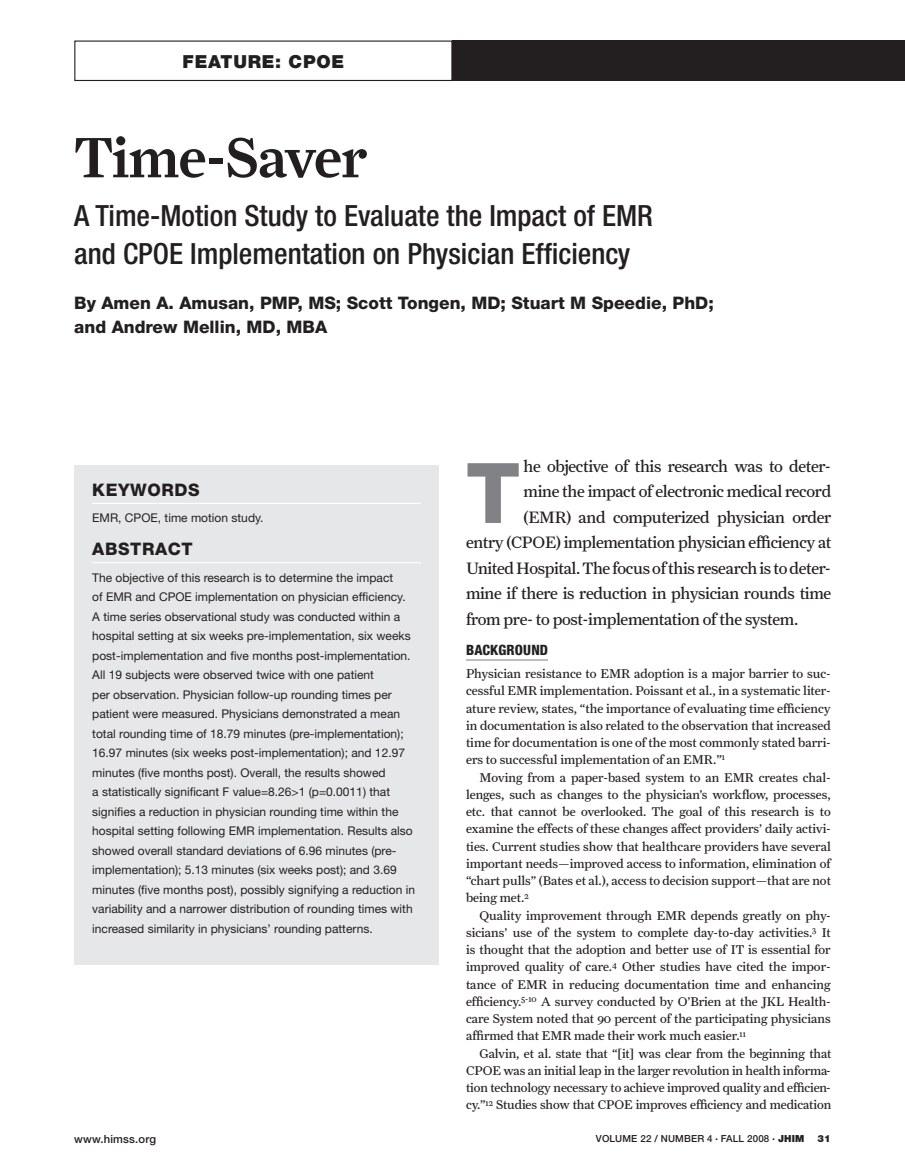
<style>
.page{position:relative;width:905px;height:1175px;background:#fff}
.page>*{position:absolute;margin:0;border:0;box-sizing:border-box;transform-origin:0 0}
.t1{font:800 83.55px "Helvetica Neue";color:#808285}
.t2{font:500 57px "Farnham Display";letter-spacing:-.01em;color:#231f20}
.t3{font:500 condensed 29.25px/37.5px "Helvetica Neue";color:#231f20}
.t4{font:900 18px "Helvetica Neue";letter-spacing:.04em;color:#231f20}
.t5{font:800 17.25px/23.2px "Helvetica Neue";color:#231f20}
.t6{font:800 17.25px "Helvetica Neue";letter-spacing:.035em;color:#231f20}
.t7{font:16.65px "Farnham Text";letter-spacing:-.02em;color:#231f20}
.t8{font:800 condensed 14.25px "Helvetica Neue";letter-spacing:.01em;color:#231f20}
.t9{font:12.9px/17.2px "Farnham Text";color:#231f20;text-align:justify}
.t10{font:12.75px/17.2px "Farnham Text";color:#231f20;text-align:justify}
.t11{font:12px/19.5px "Helvetica Neue";color:#231f20}
.t12{font:500 11.25px "Helvetica Neue";letter-spacing:.015em;color:#231f20}
.t13{font:500 9.75px "Helvetica Neue";letter-spacing:.015em;color:#231f20}
.t14{font:900 9.75px "Helvetica Neue";color:#231f20}
.s1{font-weight:900}
</style>
<div class="page">
<hr style="left:466px;top:659px;width:82px;height:1px;background:#a8a9ad">
<div style="left:74px;top:465px;width:365px;height:499px;background:#e6e7e9"></div>
<hr style="left:92px;top:503px;width:329px;height:1px;background:#fff">
<hr style="left:92px;top:562px;width:329px;height:1px;background:#fff">
<div style="left:74px;top:41px;width:378px;height:40px;border:1px solid #231f20"></div>
<div style="left:452px;top:40px;width:452px;height:41px;background:#231f20"></div>
<h3 class="t4" style="left:183px;top:51px;width:163px">FEATURE: CPOE</h3>
<h2 class="t2" style="left:74px;top:124px;width:294px">Time-Saver</h2>
<h3 class="t3" style="left:74px;top:196px;width:580px">A Time-Motion Study to Evaluate the Impact of EMR and CPOE Implementation on Physician Efficiency</h3>
<h3 class="t5" style="left:74px;top:291px;width:641px">By Amen A. Amusan, PMP, MS; Scott Tongen, MD; Stuart M Speedie, PhD; and Andrew Mellin, MD, MBA</h3>
<h3 class="t6" style="left:92px;top:479px;width:109px">KEYWORDS</h3>
<p class="t11" style="left:92px;top:508px;width:173px">EMR, CPOE, time motion study.</p>
<h3 class="t6" style="left:92px;top:539px;width:102px">ABSTRACT</h3>
<p class="t11" style="left:92px;top:567px;width:324px">The objective of this research is to determine the impact<br>of EMR and CPOE implementation on physician efficiency.<br>A time series observational study was conducted within a hospital setting at six weeks pre-implementation, six weeks post-implementation and five months post-implementation.<br>All 19 subjects were observed twice with one patient<br>per observation. Physician follow-up rounding times per patient were measured. Physicians demonstrated a mean total rounding time of 18.79 minutes (pre-implementation); 16.97 minutes (six weeks post-implementation); and 12.97 minutes (five months post). Overall, the results showed<br>a statistically significant F value=8.26&gt;1 (p=0.0011) that signifies a reduction in physician rounding time within the hospital setting following EMR implementation. Results also showed overall standard deviations of 6.96 minutes (pre&shy;implementation); 5.13 minutes (six weeks post); and 3.69 minutes (five months post), possibly signifying a reduction in variability and a narrower distribution of rounding times with increased similarity in physicians’ rounding patterns.</p>
<h1 class="t1" style="left:466px;top:443px;width:56px">T</h1>
<h3 class="t7" style="left:523px;top:456px;width:308px">he objective of this research was to deter-</h3>
<h3 class="t7" style="left:523px;top:482px;width:309px">mine the impact of electronic medical record</h3>
<h3 class="t7" style="left:523px;top:507px;width:309px">(EMR) and computerized physician order</h3>
<h3 class="t7" style="left:466px;top:533px;width:367px">entry (CPOE) implementation physician efficiency at</h3>
<h3 class="t7" style="left:466px;top:558px;width:366px">United Hospital. The focus of this research is to deter-</h3>
<h3 class="t7" style="left:466px;top:584px;width:367px">mine if there is reduction in physician rounds time</h3>
<h3 class="t7" style="left:466px;top:609px;width:334px">from pre- to post-implementation of the system.</h3>
<p class="t8" style="left:466px;top:641px;width:84px">BACKGROUND</p>
<p class="t9" style="left:466px;top:664px;width:366px">Physician resistance to EMR adoption is a major barrier to suc&shy;cessful EMR implementation. Poissant et al., in a systematic liter&shy;ature review, states, “the importance of evaluating time efficiency in documentation is also related to the observation that increased time for documentation is one of the most commonly stated barri&shy;ers to successful implementation of an EMR.”<sup>1</sup></p>
<p class="t10" style="left:466px;top:768px;width:366px;text-indent:14px">Moving from a paper-based system to an EMR creates chal&shy;lenges, such as changes to the physician’s workflow, processes, etc. that cannot be overlooked. The goal of this research is to examine the effects of these changes affect providers’ daily activi&shy;ties. Current studies show that healthcare providers have several important needs—improved access to information, elimination of “chart pulls” (Bates et al.), access to decision support—that are not being met.<sup>2</sup></p>
<p class="t10" style="left:466px;top:906px;width:366px;text-indent:14px">Quality improvement through EMR depends greatly on phy&shy;sicians’ use of the system to complete day-to-day activities.<sup>3</sup> It is thought that the adoption and better use of IT is essential for improved quality of care.<sup>4</sup> Other studies have cited the impor&shy;tance of EMR in reducing documentation time and enhancing efficiency.<sup>5-10</sup> A survey conducted by O’Brien at the JKL Health&shy;care System noted that 90 percent of the participating physicians affirmed that EMR made their work much easier.<sup>11</sup></p>
<p class="t10" style="left:466px;top:1044px;width:367px;text-indent:14px">Galvin, et al. state that “[it] was clear from the beginning that CPOE was an initial leap in the larger revolution in health informa&shy;tion technology necessary to achieve improved quality and efficien&shy;cy.”<sup>12</sup> Studies show that CPOE improves efficiency and medication</p>
<p class="t12" style="left:74px;top:1132px;width:83px">www.himss.org</p>
<p class="t13" style="left:596px;top:1132px;width:210px">VOLUME 22 / NUMBER 4 FALL 2008 <span class="s1">JHIM</span></p>
<p class="t14" style="left:817px;top:1132px;width:15px">31</p>
</div>
